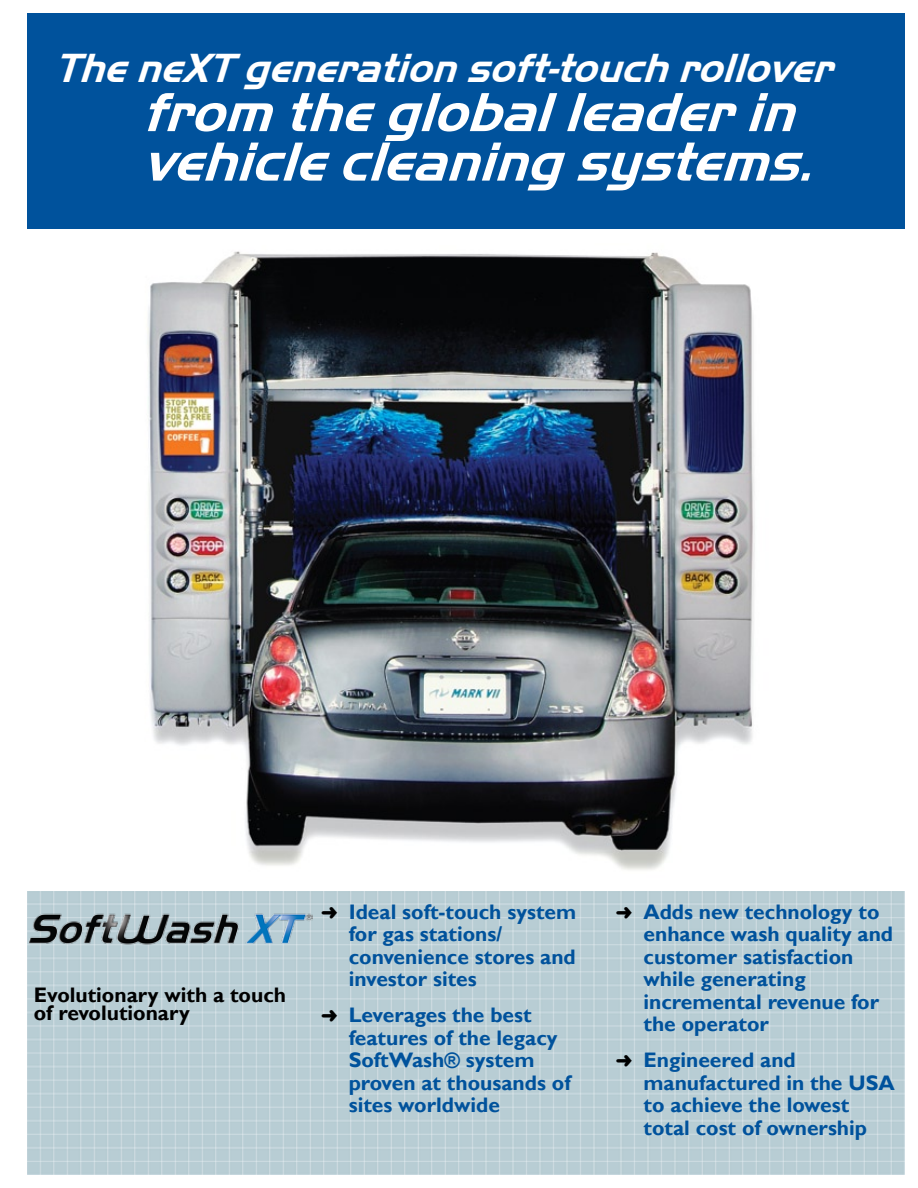
<style>
.page{position:relative;width:918px;height:1188px;background:#fff}
.page>*{position:absolute;margin:0;border:0;box-sizing:border-box;transform-origin:0 0}
.t1{font:57px/49.5px "Wash Tec Gothic";color:#fff}
.t2{font:42px "Wash Tec Gothic";color:#fff}
.t3{font:700 21px/22.5px "Gill Sans";color:#00529c}
.t4{font:700 21px/18px "Gill Sans";color:#000}
.s1{font-family:"Digits";font-weight:400;font-size:15px;color:#000}
</style>
<div class="page">
<div style="left:27px;top:14px;width:877px;height:216px;background:#00529c"></div>
<img style="left:27px;top:891px;width:877px;height:283px">
<img style="left:29px;top:906px;width:283px;height:44px">
<img style="left:147px;top:251px;width:608px;height:619px">
<h2 class="t2" style="left:54px;top:43px;width:779px">The neXT generation soft-touch rollover</h2>
<h1 class="t1" style="left:142px;top:87px;width:671px">from the global leader in vehicle cleaning systems.</h1>
<p class="t4" style="left:34px;top:987px;width:254px">Evolutionary with a touch of revolutionary</p>
<p class="t3" style="left:349px;top:901px;width:229px;text-indent:-27px"><span class="s1">p</span> Ideal soft-touch system for gas stations/ convenience stores and investor sites</p>
<p class="t3" style="left:349px;top:1004px;width:223px;text-indent:-27px"><span class="s1">p</span> Leverages the best features of the legacy<br>SoftWash® system proven at thousands of sites worldwide</p>
<p class="t3" style="left:644px;top:901px;width:251px;text-indent:-27px"><span class="s1">p</span> Adds new technology to enhance wash quality and customer satisfaction while generating incremental revenue for the operator</p>
<p class="t3" style="left:644px;top:1049px;width:253px;text-indent:-27px"><span class="s1">p</span> Engineered and manufactured in the USA to achieve the lowest total cost of ownership</p>
</div>
